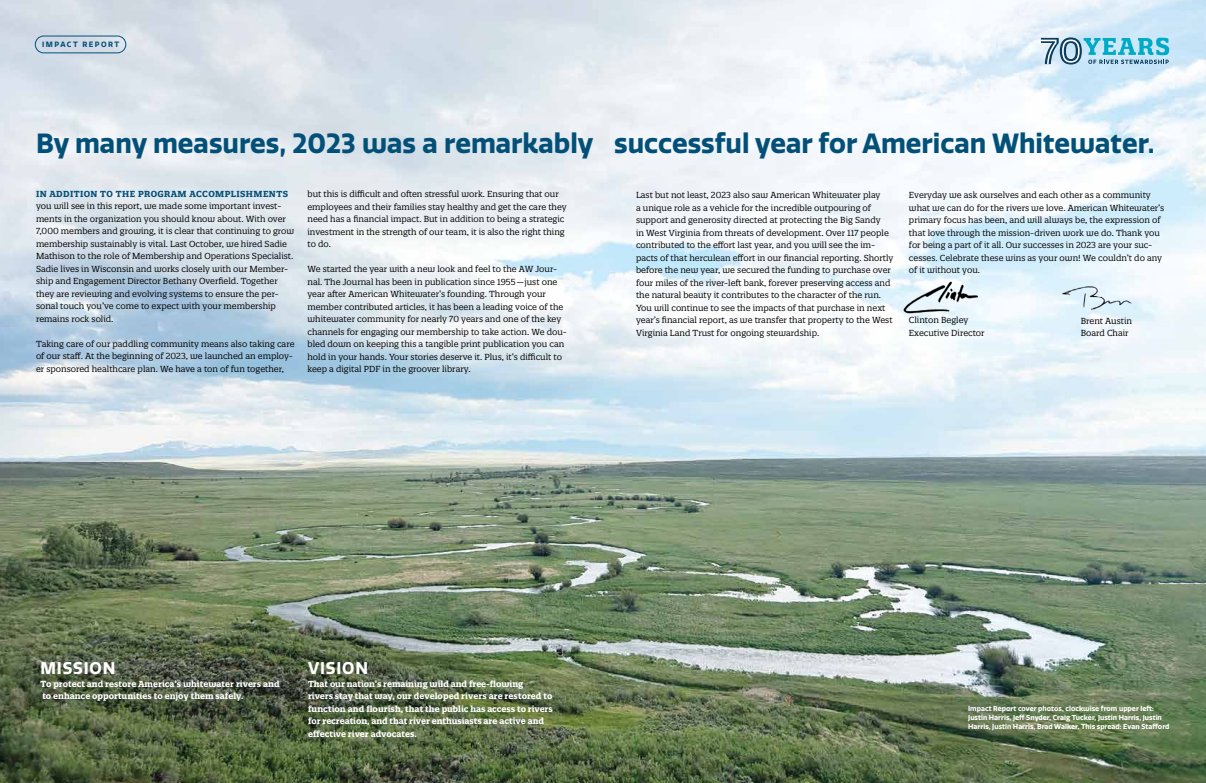
<style>
.page{position:relative;width:1206px;height:783px;background:#fff}
.page>*{position:absolute;margin:0;border:0;box-sizing:border-box;transform-origin:0 0}
.t1{font:700 27px "Quatro";color:#025078}
.t2{font:700 16.5px "Quatro";letter-spacing:.05em;color:#fff}
.t3{font:8.5px/12.5px "Quatro Slab";color:#000}
.t4{font:700 8.5px/12.5px "Quatro Slab";color:#fff}
.t5{font:700 8.5px "Quatro Slab";letter-spacing:.05em;color:#025078}
.t6{font:700 7.5px "Quatro";letter-spacing:.2em;color:#025078}
.t7{font:700 7px/9px "Quatro";color:#fff}
</style>
<div class="page">
<img style="left:0;top:0;width:1206px;height:783px">
<svg style="left:1041px;top:37px;width:128px;height:28px;background:#85c0d5"></svg>
<img style="left:902px;top:279px;width:80px;height:36px">
<img style="left:1059px;top:282px;width:74px;height:35px">
<div style="left:35px;top:36px;width:91px;height:17px;border:1px solid #025078;border-radius:8px"></div>
<p class="t6" style="left:42px;top:40px;width:79px">IMPACT REPORT</p>
<h1 class="t1" style="left:36px;top:127px;width:1120px">By many measures, 2023 was a remarkably successful year for American Whitewater.</h1>
<p class="t5" style="left:36px;top:188px;width:254px">IN ADDITION TO THE PROGRAM ACCOMPLISHMENTS</p>
<p class="t3" style="left:36px;top:200px;width:260px">you will see in this report, we made some important invest&shy;ments in the organization you should know about. With over 7,000 members and growing, it is clear that continuing to grow membership sustainably is vital. Last October, we hired Sadie Mathison to the role of Membership and Operations Specialist.<br>Sadie lives in Wisconsin and works closely with our Member&shy;ship and Engagement Director Bethany Overfield. Together they are reviewing and evolving systems to ensure the per&shy;sonal touch you’ve come to expect with your membership remains rock solid.</p>
<p class="t3" style="left:36px;top:338px;width:260px">Taking care of our paddling community means also taking care of our staff. At the beginning of 2023, we launched an employ&shy;er sponsored healthcare plan. We have a ton of fun together,</p>
<p class="t3" style="left:307px;top:188px;width:261px">but this is difficult and often stressful work. Ensuring that our employees and their families stay healthy and get the care they need has a financial impact. But in addition to being a strategic investment in the strength of our team, it is also the right thing to do.</p>
<p class="t3" style="left:307px;top:263px;width:261px">We started the year with a new look and feel to the AW Jour&shy;nal. The Journal has been in publication since 1955 — just one year after American Whitewater’s founding. Through your member contributed articles, it has been a leading voice of the whitewater community for nearly 70 years and one of the key channels for engaging our membership to take action. We dou&shy;bled down on keeping this a tangible print publication you can hold in your hands. Your stories deserve it. Plus, it’s difficult to keep a digital PDF in the groover library.</p>
<p class="t3" style="left:636px;top:189px;width:259px">Last but not least, 2023 also saw American Whitewater play<br>a unique role as a vehicle for the incredible outpouring of support and generosity directed at protecting the Big Sandy<br>in West Virginia from threats of development. Over 117 people contributed to the effort last year, and you will see the im&shy;pacts of that herculean effort in our financial reporting. Shortly before the new year, we secured the funding to purchase over four miles of the river-left bank, forever preserving access and the natural beauty it contributes to the character of the run.<br>You will continue to see the impacts of that purchase in next year’s financial report, as we transfer that property to the West Virginia Land Trust for ongoing stewardship.</p>
<p class="t3" style="left:909px;top:189px;width:257px">Everyday we ask ourselves and each other as a community what we can do for the rivers we love. American Whitewater’s primary focus has been, and will always be, the expression of that love through the mission-driven work we do. Thank you for being a part of it all. Our successes in 2023 are your suc&shy;cesses. Celebrate these wins as your own! We couldn’t do any of it without you.</p>
<p class="t3" style="left:909px;top:314px;width:77px">Clinton Begley<br>Executive Director</p>
<p class="t3" style="left:1081px;top:314px;width:53px">Brent Austin<br>Board Chair</p>
<h2 class="t2" style="left:40px;top:659px;width:76px">MISSION</h2>
<p class="t4" style="left:40px;top:678px;width:241px">To protect and restore America’s whitewater rivers and to enhance opportunities to enjoy them safely.</p>
<h2 class="t2" style="left:308px;top:659px;width:61px">VISION</h2>
<p class="t4" style="left:308px;top:678px;width:246px">That our nation’s remaining wild and free-flowing<br>rivers stay that way, our developed rivers are restored to function and flourish, that the public has access to rivers for recreation, and that river enthusiasts are active and effective river advocates.</p>
<p class="t7" style="left:968px;top:704px;width:203px">Impact Report cover photos, clockwise from upper left:<br>Justin Harris, Jeff Snyder, Craig Tucker, Justin Harris, Justin<br>Harris, Justin Harris, Brad Walker. This spread: Evan Stafford</p>
</div>
